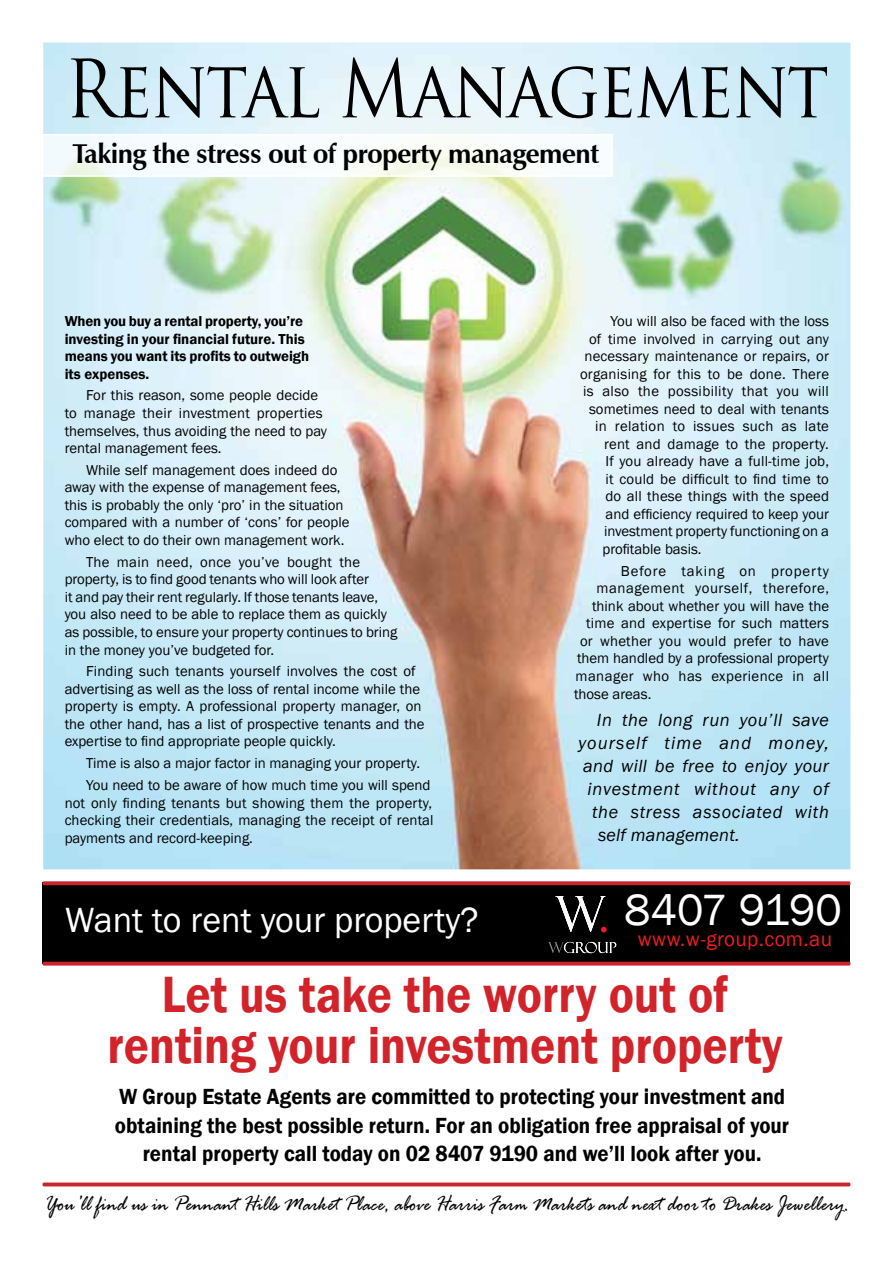
<style>
.page{position:relative;width:893px;height:1263px;background:#fff}
.page>*{position:absolute;margin:0;border:0;box-sizing:border-box;transform-origin:0 0}
.t1{font:78.15px "Trajan Pro";letter-spacing:-.03em;color:#000;scale:.88 1}
.t2{font:600 52.5px/51px "Franklin Gothic";color:#d2232a;text-align:center;scale:.9 1}
.t3{font:45px "Franklin Gothic";letter-spacing:-.005em;color:#fff}
.t4{font:36px "Franklin Gothic";color:#fff}
.t5{font:700 27.15px "Zapf Humanist 601 BT";letter-spacing:-.02em;color:#000}
.t6{font:italic 23.25px "Rage";color:#000;scale:.87 1}
.t7{font:600 22.5px/28.5px "Franklin Gothic";color:#000;text-align:center;scale:.93 1}
.t8{font:21px "Franklin Gothic";letter-spacing:.02em;color:#ed1d24}
.t9{font:italic 18.15px "Franklin Gothic";letter-spacing:.035em;color:#000}
.t10{font:italic 18.15px "Franklin Gothic";letter-spacing:.065em;color:#000}
.t11{font:italic 18.15px "Franklin Gothic";letter-spacing:.01em;color:#000}
.t12{font:14.85px/17.5px "Franklin Gothic";color:#000}
.t13{font:600 14.85px/17.5px "Franklin Gothic";color:#000}
.t14{font:14.85px "Franklin Gothic";letter-spacing:.025em;color:#000}
.t15{font:14.85px "Franklin Gothic";letter-spacing:.035em;color:#000}
.t16{font:14.85px "Franklin Gothic";letter-spacing:.03em;color:#000}
.t17{font:14.85px "Franklin Gothic";letter-spacing:.06em;color:#000}
</style>
<div class="page">
<div style="left:43px;top:882px;width:807px;height:82px;background:#000"></div>
<svg style="left:43px;top:1182px;width:807px;height:4px;background:#d04349"></svg>
<svg style="left:43px;top:881px;width:807px;height:4px;background:#cd363d"></svg>
<hr style="left:43px;top:962px;width:807px;height:3px;background:#c9252c;border-radius:2px">
<svg style="left:555px;top:896px;width:52px;height:36px"></svg>
<svg style="left:548px;top:942px;width:68px;height:11px"></svg>
<img style="left:43px;top:43px;width:807px;height:826px">
<img style="left:43px;top:134px;width:570px;height:43px">
<h1 class="t1" style="left:65px;top:39px;width:870px">Rental Management</h1>
<h3 class="t5" style="left:72px;top:137px;width:529px">Taking the stress out of property management</h3>
<p class="t13" style="left:65px;top:312px;width:246px">When you buy a rental property, you’re investing in your financial future. This means you want its profits to outweigh its expenses.</p>
<p class="t12" style="left:65px;top:387px;width:264px;text-indent:21px">For this reason, some people decide to manage their investment properties themselves, thus avoiding the need to pay rental management fees.</p>
<p class="t12" style="left:65px;top:461px;width:286px;text-indent:21px">While self management does indeed do away with the expense of management fees, this is probably the only ‘pro’ in the situation compared with a number of ‘cons’ for people who elect to do their own management work.</p>
<p class="t12" style="left:65px;top:553px;width:334px;text-indent:21px">The main need, once you’ve bought the property, is to find good tenants who will look after<br>it and pay their rent regularly. If those tenants leave, you also need to be able to replace them as quickly as possible, to ensure your property continues to bring in the money you’ve budgeted for.</p>
<p class="t12" style="left:65px;top:663px;width:361px;text-indent:21px">Finding such tenants yourself involves the cost of advertising as well as the loss of rental income while the property is empty. A professional property manager, on the other hand, has a list of prospective tenants and the expertise to find appropriate people quickly.</p>
<p class="t12" style="left:86px;top:753px;width:346px;line-height:21.8px">Time is also a major factor in managing your property.<br>You need to be aware of how much time you will spend</p>
<p class="t12" style="left:65px;top:794px;width:370px;text-align:justify">not only finding tenants but showing them the property, checking their credentials, managing the receipt of rental payments and record-keeping.</p>
<p class="t12" style="left:610px;top:313px;width:220px">You will also be faced with the loss</p>
<p class="t12" style="left:589px;top:330px;width:241px">of time involved in carrying out any</p>
<p class="t12" style="left:584px;top:348px;width:246px">necessary maintenance or repairs, or</p>
<p class="t12" style="left:580px;top:365px;width:251px">organising for this to be done. There</p>
<p class="t14" style="left:583px;top:382px;width:247px">is also the possibility that you will</p>
<p class="t12" style="left:589px;top:400px;width:242px">sometimes need to deal with tenants</p>
<p class="t14" style="left:595px;top:417px;width:236px">in relation to issues such as late</p>
<p class="t12" style="left:604px;top:435px;width:226px">rent and damage to the property.</p>
<p class="t12" style="left:605px;top:453px;width:225px">If you already have a full-time job,</p>
<p class="t12" style="left:605px;top:470px;width:225px">it could be difficult to find time to</p>
<p class="t12" style="left:605px;top:488px;width:225px">do all these things with the speed</p>
<p class="t12" style="left:605px;top:505px;width:225px">and efficiency required to keep your</p>
<p class="t12" style="left:604px;top:523px;width:226px">investment property functioning on a</p>
<p class="t12" style="left:602px;top:541px;width:101px">profitable basis.</p>
<p class="t17" style="left:621px;top:562px;width:210px">Before taking on property</p>
<p class="t15" style="left:596px;top:579px;width:234px">management yourself, therefore,</p>
<p class="t12" style="left:592px;top:597px;width:239px">think about whether you will have the</p>
<p class="t12" style="left:586px;top:615px;width:244px">time and expertise for such matters</p>
<p class="t12" style="left:580px;top:632px;width:250px">or whether you would prefer to have</p>
<p class="t12" style="left:577px;top:650px;width:253px">them handled by a professional property</p>
<p class="t16" style="left:575px;top:667px;width:255px">manager who has experience in all</p>
<p class="t12" style="left:574px;top:685px;width:79px">those areas.</p>
<p class="t9" style="left:597px;top:708px;width:234px">In the long run you’ll save</p>
<p class="t10" style="left:578px;top:731px;width:252px">yourself time and money,</p>
<p class="t9" style="left:583px;top:754px;width:247px">and will be free to enjoy your</p>
<p class="t9" style="left:587px;top:777px;width:243px">investment without any of</p>
<p class="t9" style="left:592px;top:800px;width:238px">the stress associated with</p>
<p class="t11" style="left:598px;top:823px;width:143px">self management.</p>
<h3 class="t3" style="left:624px;top:882px;width:219px">8407 9190</h3>
<h3 class="t8" style="left:638px;top:926px;width:196px">www.w-group.com.au</h3>
<h2 class="t2" style="left:107px;top:970px;width:752px">Let us take the worry out of renting your investment property</h2>
<h3 class="t7" style="left:115px;top:1083px;width:726px">W Group Estate Agents are committed to protecting your investment and obtaining the best possible return. For an obligation free appraisal of your rental property call today on 02 8407 9190 and we’ll look after you.</h3>
<h3 class="t4" style="left:65px;top:898px;width:415px">Want to rent your property?</h3>
<h3 class="t6" style="left:44px;top:1191px;width:927px">You’ll find us in Pennant Hills Market Place, above Harris Farm Markets and next door to Drakes Jewellery.</h3>
</div>
